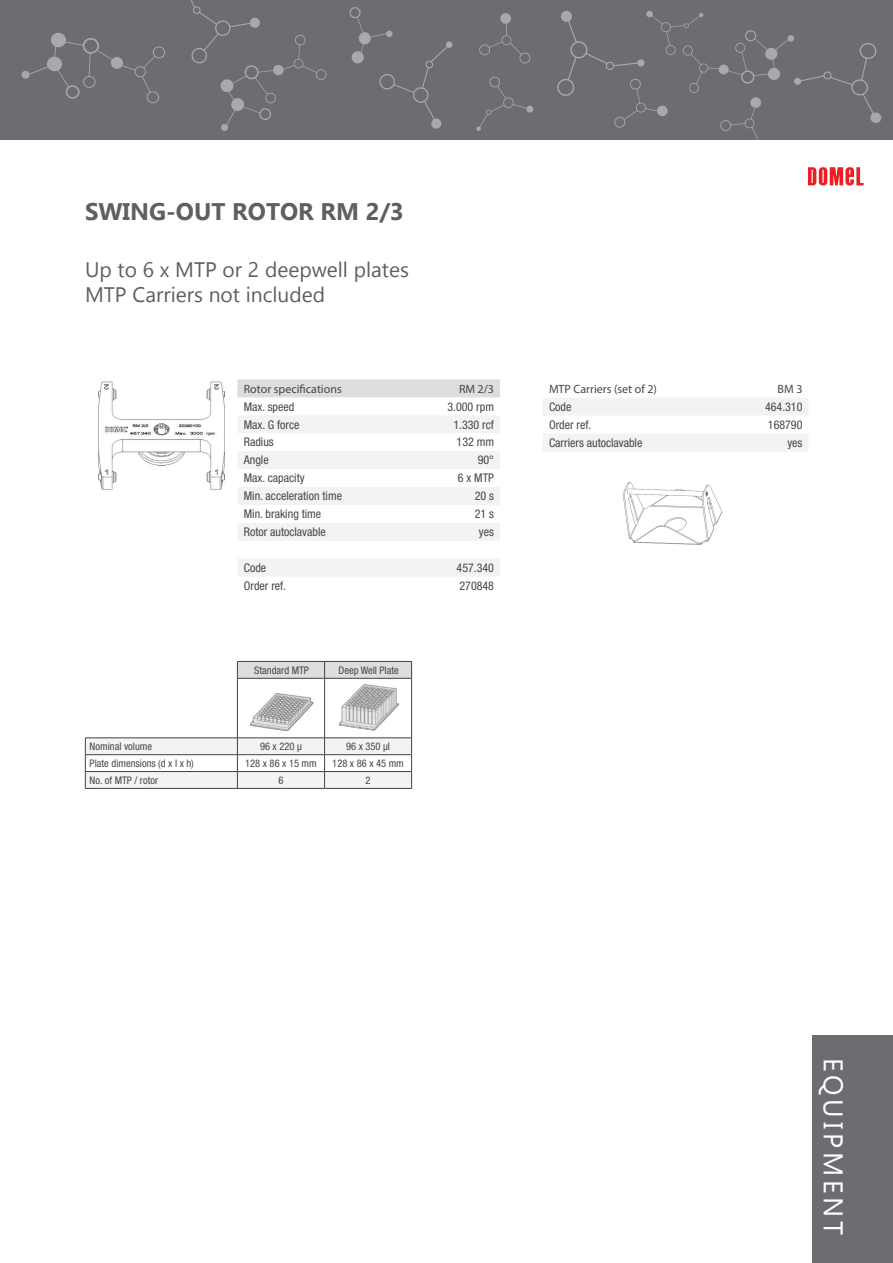
<style>
.page{position:relative;width:893px;height:1263px;background:#fff}
.page>*{position:absolute;margin:0;border:0;box-sizing:border-box;transform-origin:0 0}
.t1{font:27px "Gadugi";letter-spacing:.14em;color:#fff}
.t2{font:700 24px "Gadugi";color:#5f5f62}
.t3{font:21px "Gadugi";color:#5f5f62}
.t4{font:condensed 12px "Helvetica Neue LT Pro";color:#464748}
.t5{font:12px "Myriad Pro";color:#464748}
.t6{font:condensed 10.5px "Helvetica Neue LT Pro";color:#464748}
</style>
<div class="page">
<svg style="left:808px;top:167px;width:56px;height:19px"></svg>
<img style="left:98px;top:381px;width:127px;height:109px">
<div style="left:237px;top:379px;width:263px;height:18px;background:#dcdddf"></div>
<div style="left:238px;top:416px;width:262px;height:17px;background:#f2f3f4"></div>
<div style="left:238px;top:451px;width:262px;height:18px;background:#f2f3f4"></div>
<div style="left:238px;top:487px;width:262px;height:18px;background:#f2f3f4"></div>
<div style="left:238px;top:523px;width:262px;height:17px;background:#f2f3f4"></div>
<div style="left:238px;top:559px;width:262px;height:17px;background:#f2f3f4"></div>
<hr style="left:85px;top:788px;width:152px;height:1px;background:#414243">
<hr style="left:237px;top:788px;width:88px;height:1px;background:#414243">
<hr style="left:325px;top:788px;width:87px;height:1px;background:#414243">
<svg style="left:85px;top:661px;width:327px;height:127px"></svg>
<div style="left:812px;top:1035px;width:81px;height:228px;background:#6c6d70"></div>
<div style="left:0;top:0;width:893px;height:140px;background:#6c6d70"></div>
<div style="left:787px;top:35px;width:7px;height:7px;background:#a8a9ad;border-radius:3px"></div>
<div style="left:794px;top:78px;width:7px;height:7px;background:#a8a9ad;border-radius:3px"></div>
<svg style="left:800px;top:43px;width:82px;height:80px"></svg>
<div style="left:21px;top:71px;width:9px;height:8px;background:#a8a9ad;border-radius:50%"></div>
<div style="left:111px;top:57px;width:12px;height:12px;background:#a8a9ad;border-radius:50%"></div>
<div style="left:51px;top:32px;width:15px;height:16px;background:#a8a9ad;border-radius:50%"></div>
<div style="left:47px;top:56px;width:15px;height:16px;background:#a8a9ad;border-radius:50%"></div>
<svg style="left:119px;top:46px;width:46px;height:58px"></svg>
<svg style="left:54px;top:38px;width:58px;height:61px"></svg>
<svg style="left:29px;top:66px;width:19px;height:9px"></svg>
<svg style="left:476px;top:76px;width:58px;height:55px"></svg>
<svg style="left:479px;top:13px;width:52px;height:51px"></svg>
<svg style="left:191px;top:0;width:136px;height:131px"></svg>
<svg style="left:349px;top:7px;width:104px;height:122px"></svg>
<svg style="left:557px;top:11px;width:231px;height:129px"></svg>
<svg style="left:543px;top:398px;width:265px;height:53px"></svg>
<img style="left:623px;top:482px;width:100px;height:63px">
<img style="left:249px;top:690px;width:66px;height:43px">
<img style="left:335px;top:682px;width:68px;height:51px">
<p class="t2" style="left:85px;top:197px;width:321px">SWING-OUT ROTOR RM 2/3</p>
<p class="t3" style="left:85px;top:257px;width:325px">Up to 6 x MTP or 2 deepwell plates</p>
<p class="t3" style="left:85px;top:282px;width:242px">MTP Carriers not included</p>
<p class="t5" style="left:244px;top:381px;width:99px">Rotor specifications</p>
<p class="t5" style="left:459px;top:381px;width:37px">RM 2/3</p>
<p class="t4" style="left:244px;top:399px;width:52px">Max. speed</p>
<p class="t4" style="left:447px;top:399px;width:48px">3.000 rpm</p>
<p class="t4" style="left:244px;top:417px;width:57px">Max. G force</p>
<p class="t4" style="left:453px;top:417px;width:42px">1.330 rcf</p>
<p class="t4" style="left:244px;top:435px;width:31px">Radius</p>
<p class="t4" style="left:457px;top:435px;width:39px">132 mm</p>
<p class="t4" style="left:244px;top:453px;width:26px">Angle</p>
<p class="t4" style="left:478px;top:453px;width:18px">90°</p>
<p class="t4" style="left:244px;top:471px;width:62px">Max. capacity</p>
<p class="t4" style="left:458px;top:471px;width:38px">6 x MTP</p>
<p class="t4" style="left:244px;top:489px;width:100px">Min. acceleration time</p>
<p class="t4" style="left:475px;top:489px;width:21px">20 s</p>
<p class="t4" style="left:244px;top:507px;width:79px">Min. braking time</p>
<p class="t4" style="left:475px;top:507px;width:21px">21 s</p>
<p class="t4" style="left:244px;top:525px;width:84px">Rotor autoclavable</p>
<p class="t4" style="left:479px;top:525px;width:17px">yes</p>
<p class="t4" style="left:244px;top:561px;width:24px">Code</p>
<p class="t4" style="left:457px;top:561px;width:39px">457.340</p>
<p class="t4" style="left:244px;top:579px;width:44px">Order ref.</p>
<p class="t4" style="left:459px;top:579px;width:36px">270848</p>
<p class="t6" style="left:254px;top:664px;width:56px">Standard MTP</p>
<p class="t6" style="left:339px;top:664px;width:62px">Deep Well Plate</p>
<p class="t6" style="left:90px;top:740px;width:64px">Nominal volume</p>
<p class="t6" style="left:260px;top:740px;width:43px">96 x 220 µ</p>
<p class="t6" style="left:346px;top:740px;width:46px">96 x 350 µl</p>
<p class="t6" style="left:90px;top:757px;width:106px">Plate dimensions (d x l x h)</p>
<p class="t6" style="left:245px;top:757px;width:73px">128 x 86 x 15 mm</p>
<p class="t6" style="left:332px;top:757px;width:73px">128 x 86 x 45 mm</p>
<p class="t6" style="left:90px;top:774px;width:70px">No. of MTP / rotor</p>
<p class="t6" style="left:278px;top:774px;width:7px">6</p>
<p class="t6" style="left:366px;top:774px;width:7px">2</p>
<p class="t5" style="left:549px;top:382px;width:109px">MTP Carriers (set of 2)</p>
<p class="t5" style="left:778px;top:381px;width:26px">BM 3</p>
<p class="t4" style="left:549px;top:400px;width:24px">Code</p>
<p class="t4" style="left:765px;top:400px;width:39px">464.310</p>
<p class="t4" style="left:549px;top:418px;width:44px">Order ref.</p>
<p class="t4" style="left:768px;top:418px;width:36px">168790</p>
<p class="t4" style="left:549px;top:436px;width:95px">Carriers autoclavable</p>
<p class="t4" style="left:787px;top:436px;width:17px">yes</p>
<p class="t1" style="left:850px;top:1058px;width:179px;rotate:90deg">EQUIPMENT</p>
</div>
